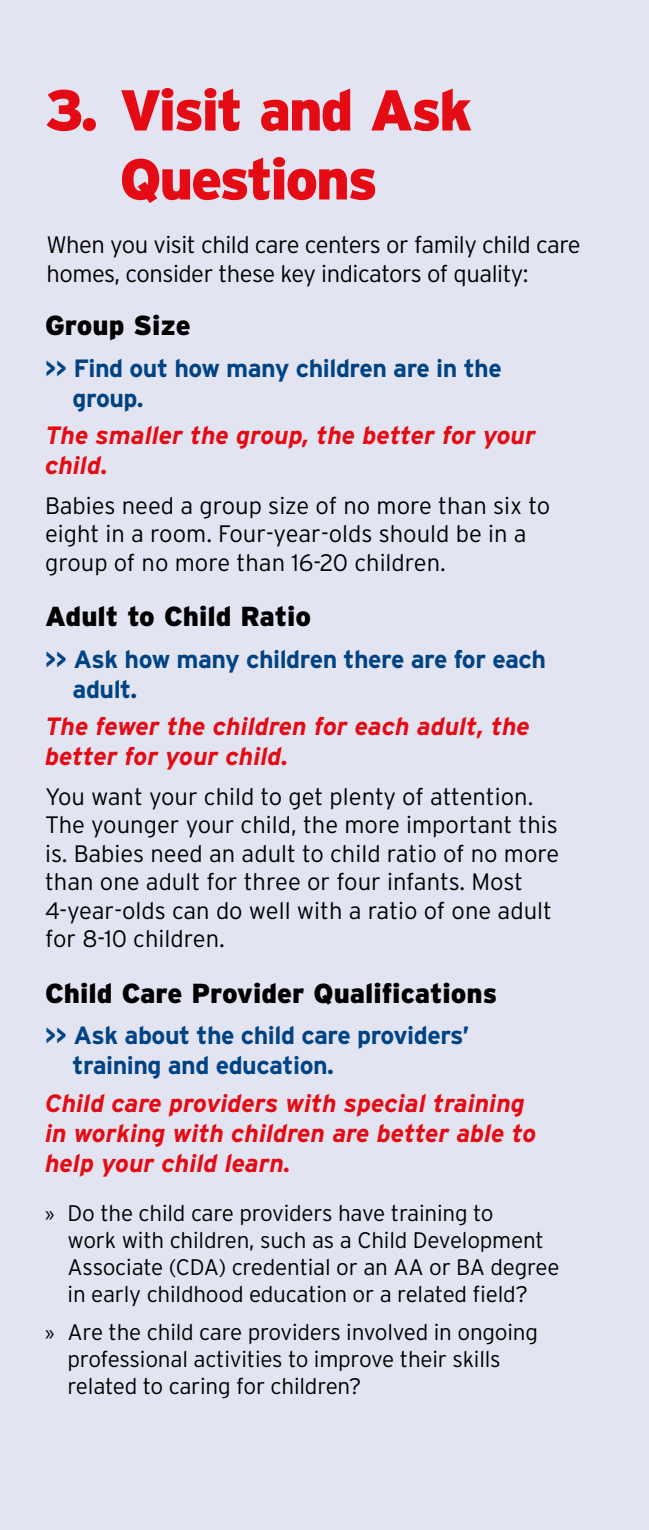
<style>
.page{position:relative;width:649px;height:1530px;background:#fff}
.page>*{position:absolute;margin:0;border:0;box-sizing:border-box;transform-origin:0 0}
.t1{font:900 57.5px/69px "Interstate";letter-spacing:-.04em;color:#e50b14;text-align:center}
.t2{font:900 27.5px "Interstate";color:#000}
.t3{font:italic 700 25px/30px "Interstate";color:#e50b14}
.t4{font:700 25px/30px "Interstate";letter-spacing:-.02em;color:#004385}
.t5{font:300 23.75px/28.5px "Interstate";color:#000}
.t6{font:300 23.75px/28.5px "Interstate";letter-spacing:-.02em;color:#000}
.t7{font:300 22.5px/27px "Interstate";letter-spacing:-.01em;color:#000}
.s1{font-family:"Myriad Pro";font-weight:400}
</style>
<div class="page">
<div style="left:0;top:0;width:648px;height:1530px;background:#e2e4f1"></div>
<h1 class="t1" style="left:44px;top:75px;width:429px">3. Visit and Ask<br>Questions</h1>
<p class="t6" style="left:46px;top:230px;width:535px">When you visit child care centers or family child care homes, consider these key indicators of quality:</p>
<p class="t2" style="left:45px;top:309px;width:147px">Group Size</p>
<p class="t4" style="left:72px;top:353px;width:430px;text-indent:-28px">&gt;&gt; Find out how many children are in the group.</p>
<p class="t3" style="left:45px;top:420px;width:491px">The smaller the group, the better for your child.</p>
<p class="t5" style="left:45px;top:491px;width:506px">Babies need a group size of no more than six to eight in a room. Four-year-olds should be in a group of no more than 16-20 children.</p>
<p class="t2" style="left:45px;top:600px;width:267px">Adult to Child Ratio</p>
<p class="t4" style="left:72px;top:644px;width:474px;text-indent:-28px">&gt;&gt; Ask how many children there are for each adult.</p>
<p class="t3" style="left:45px;top:711px;width:486px">The fewer the children for each adult, the better for your child.</p>
<p class="t5" style="left:45px;top:782px;width:515px">You want your child to get plenty of attention.<br>The younger your child, the more important this is. Babies need an adult to child ratio of no more than one adult for three or four infants. Most 4-year-olds can do well with a ratio of one adult for 8-10 children.</p>
<p class="t2" style="left:45px;top:977px;width:453px">Child Care Provider Qualifications</p>
<p class="t4" style="left:72px;top:1020px;width:398px;text-indent:-28px">&gt;&gt; Ask about the child care providers’ training and education.</p>
<p class="t3" style="left:45px;top:1088px;width:492px">Child care providers with special training in working with children are better able to help your child learn.</p>
<p class="t7" style="left:67px;top:1200px;width:493px;text-indent:-22px"><span class="s1">»</span> Do the child care providers have training to<br>work with children, such as a Child Development Associate (CDA) credential or an AA or BA degree in early childhood education or a related field?</p>
<p class="t7" style="left:67px;top:1319px;width:471px;text-indent:-22px"><span class="s1">»</span> Are the child care providers involved in ongoing professional activities to improve their skills related to caring for children?</p>
</div>
